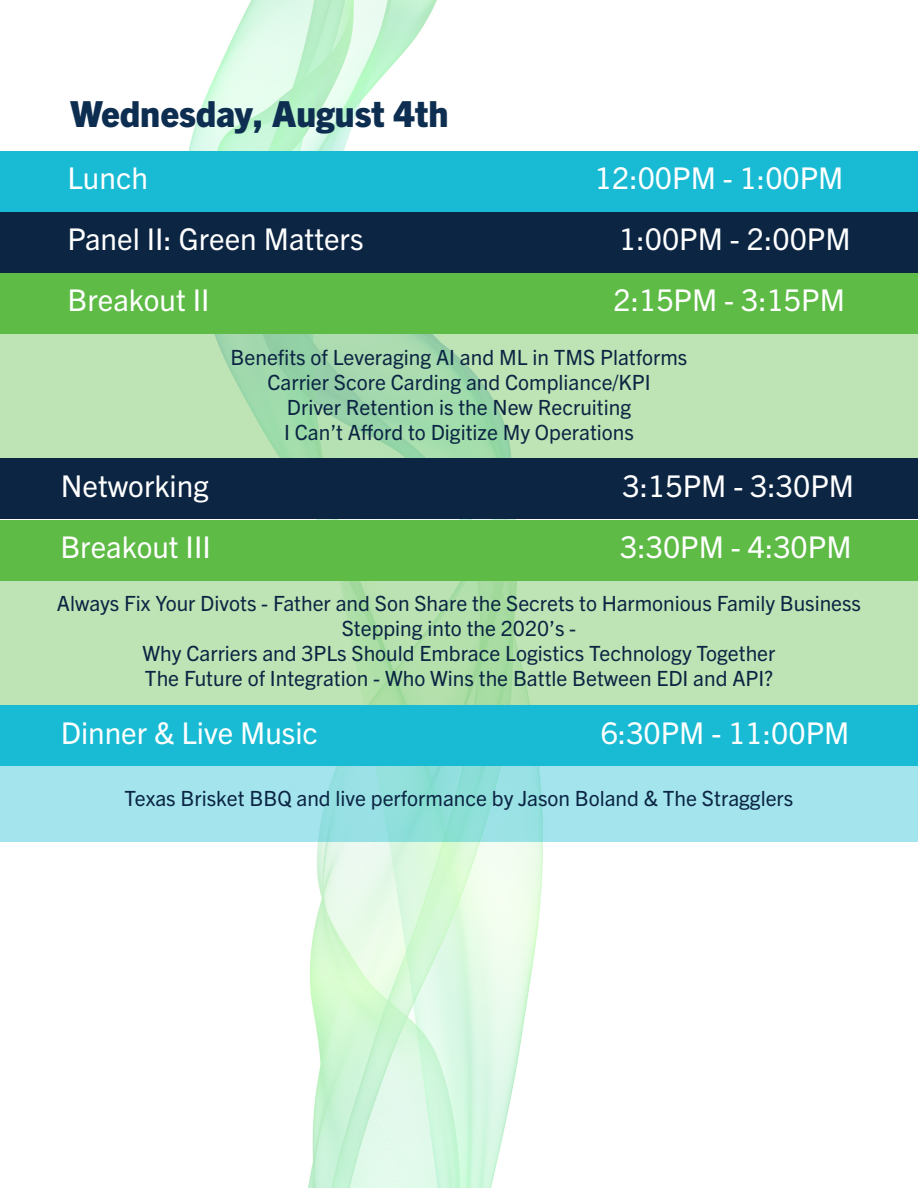
<style>
.page{position:relative;width:918px;height:1188px;background:#fff}
.page>*{position:absolute;margin:0;border:0;box-sizing:border-box;transform-origin:0 0}
.t1{font:800 36px "Trade Gothic Next LT Pro";color:#0d2e50}
.t2{font:30px "Trade Gothic Next LT Pro";color:#fff}
.t3{font:21px "Trade Gothic Next LT Pro";color:#0b2543}
</style>
<div class="page">
<img style="left:0;top:0;width:918px;height:1188px">
<div style="left:0;top:151px;width:918px;height:61px;background:#18bbd3"></div>
<div style="left:0;top:212px;width:918px;height:60px;background:#0b2543"></div>
<div style="left:0;top:273px;width:918px;height:60px;background:#5dbb46"></div>
<svg style="left:0;top:333px;width:918px;height:125px;background:#b5e0b1"></svg>
<div style="left:0;top:459px;width:918px;height:60px;background:#0b2543"></div>
<div style="left:0;top:520px;width:918px;height:61px;background:#5dbb46"></div>
<svg style="left:0;top:581px;width:918px;height:124px;background:#bbe3b2"></svg>
<div style="left:0;top:705px;width:918px;height:61px;background:#18bbd3"></div>
<svg style="left:0;top:766px;width:918px;height:76px;background:#9fe3e9"></svg>
<p class="t1" style="left:71px;top:89px;width:380px">Wednesday, August 4th</p>
<p class="t2" style="left:68px;top:157px;width:82px">Lunch</p>
<p class="t2" style="left:595px;top:157px;width:250px">12:00PM - 1:00PM</p>
<p class="t2" style="left:68px;top:218px;width:298px">Panel II: Green Matters</p>
<p class="t2" style="left:619px;top:218px;width:233px">1:00PM - 2:00PM</p>
<p class="t2" style="left:68px;top:279px;width:144px">Breakout II</p>
<p class="t2" style="left:613px;top:279px;width:233px">2:15PM - 3:15PM</p>
<p class="t3" style="left:231px;top:342px;width:458px">Benefits of Leveraging AI and ML in TMS Platforms</p>
<p class="t3" style="left:267px;top:368px;width:385px">Carrier Score Carding and Compliance/KPI</p>
<p class="t3" style="left:287px;top:393px;width:346px">Driver Retention is the New Recruiting</p>
<p class="t3" style="left:284px;top:418px;width:351px">I Can’t Afford to Digitize My Operations</p>
<p class="t2" style="left:61px;top:465px;width:149px">Networking</p>
<p class="t2" style="left:623px;top:465px;width:233px">3:15PM - 3:30PM</p>
<p class="t2" style="left:60px;top:527px;width:152px">Breakout III</p>
<p class="t2" style="left:620px;top:527px;width:233px">3:30PM - 4:30PM</p>
<p class="t3" style="left:57px;top:588px;width:806px">Always Fix Your Divots - Father and Son Share the Secrets to Harmonious Family Business</p>
<p class="t3" style="left:342px;top:614px;width:236px">Stepping into the 2020’s -</p>
<p class="t3" style="left:143px;top:639px;width:634px">Why Carriers and 3PLs Should Embrace Logistics Technology Together</p>
<p class="t3" style="left:145px;top:664px;width:630px">The Future of Integration - Who Wins the Battle Between EDI and API?</p>
<p class="t2" style="left:61px;top:712px;width:259px">Dinner &amp; Live Music</p>
<p class="t2" style="left:601px;top:712px;width:250px">6:30PM - 11:00PM</p>
<p class="t3" style="left:125px;top:783px;width:670px">Texas Brisket BBQ and live performance by Jason Boland &amp; The Stragglers</p>
</div>
